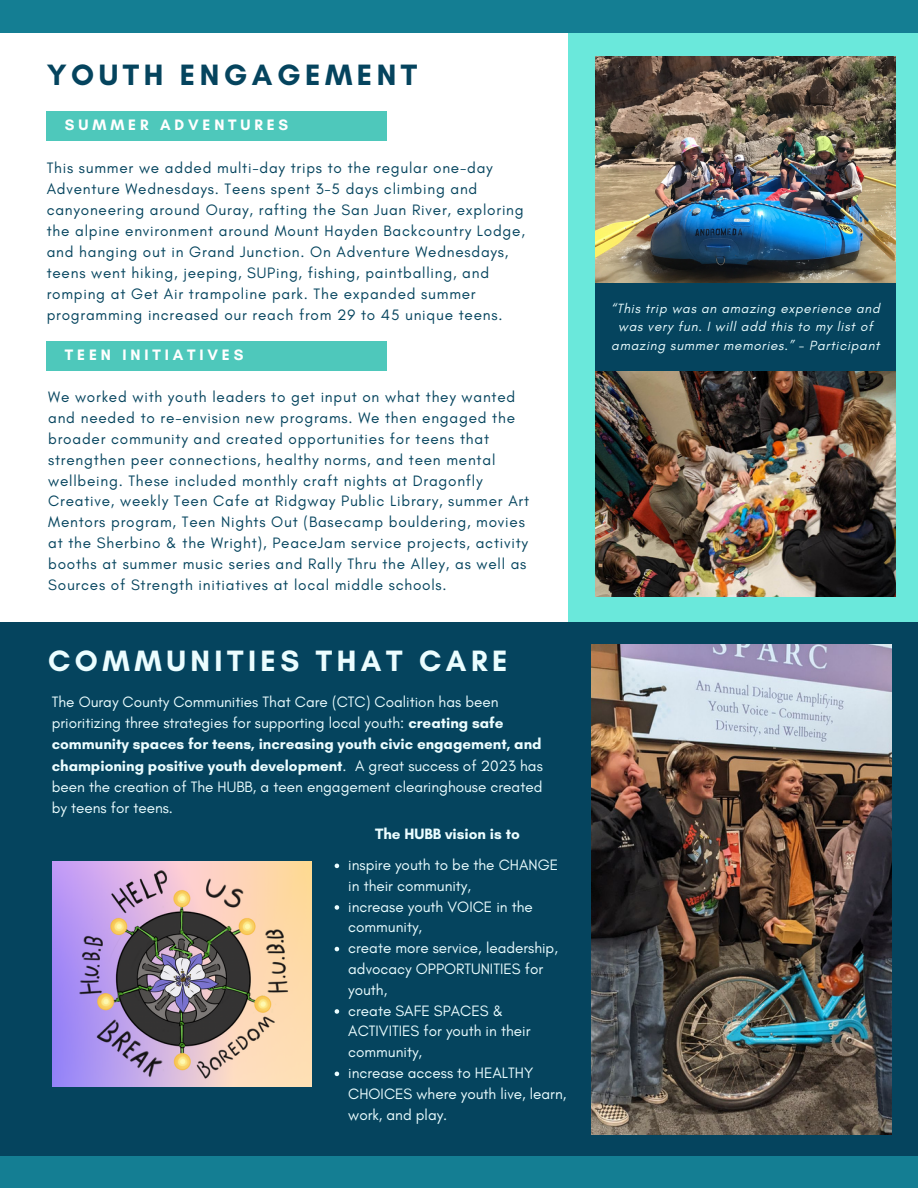
<style>
.page{position:relative;width:918px;height:1188px;background:#fff}
.page>*{position:absolute;margin:0;border:0;box-sizing:border-box;transform-origin:0 0}
.t1{font:700 30px "Glacial Indifference";letter-spacing:.15em;color:#ebfdff}
.t2{font:700 30px "Glacial Indifference";letter-spacing:.15em;color:#05445e}
.t3{font:700 15.45px "Glacial Indifference";letter-spacing:.25em;color:#fff}
.t4{font:15.3px/21px "Glacial Indifference";letter-spacing:.05em;color:#05445e}
.t5{font:15.3px/20.9px "Glacial Indifference";color:#ebfdff}
.t6{font:700 15.3px "Glacial Indifference";color:#ebfdff}
.t7{font:italic 13.5px/18.1px "Glacial Indifference";letter-spacing:.05em;color:#ebfdff;text-align:center}
.s1{font-weight:700}
</style>
<div class="page">
<div style="left:569px;top:25px;width:348px;height:597px;background:#6ae8db"></div>
<div style="left:0;top:622px;width:918px;height:566px;background:#05445e"></div>
<div style="left:0;top:0;width:918px;height:33px;background:#147e93"></div>
<div style="left:0;top:1156px;width:918px;height:32px;background:#147e93"></div>
<img style="left:591px;top:644px;width:300px;height:491px">
<img style="left:52px;top:861px;width:259px;height:225px">
<svg style="left:335px;top:864px;width:4px;height:4px"></svg>
<svg style="left:335px;top:905px;width:4px;height:5px"></svg>
<svg style="left:335px;top:947px;width:4px;height:4px"></svg>
<svg style="left:335px;top:1009px;width:4px;height:5px"></svg>
<svg style="left:335px;top:1072px;width:4px;height:4px"></svg>
<div style="left:47px;top:111px;width:339px;height:30px;background:#4ec8bb"></div>
<div style="left:47px;top:342px;width:339px;height:29px;background:#4ec8bb"></div>
<div style="left:595px;top:278px;width:301px;height:110px;background:#05445e"></div>
<img style="left:596px;top:371px;width:300px;height:225px">
<img style="left:595px;top:56px;width:300px;height:226px">
<p class="t2" style="left:47px;top:56px;width:372px">YOUTH ENGAGEMENT</p>
<p class="t3" style="left:65px;top:116px;width:225px">SUMMER ADVENTURES</p>
<p class="t4" style="left:47px;top:157px;width:480px">This summer we added multi-day trips to the regular one-day Adventure Wednesdays. Teens spent 3-5 days climbing and canyoneering around Ouray, rafting the San Juan River, exploring the alpine environment around Mount Hayden Backcountry Lodge, and hanging out in Grand Junction. On Adventure Wednesdays, teens went hiking, jeeping, SUPing, fishing, paintballing, and romping at Get Air trampoline park. The expanded summer programming increased our reach from 29 to 45 unique teens.</p>
<p class="t3" style="left:65px;top:346px;width:180px">TEEN INITIATIVES</p>
<p class="t4" style="left:48px;top:386px;width:482px">We worked with youth leaders to get input on what they wanted and needed to re-envision new programs. We then engaged the broader community and created opportunities for teens that strengthen peer connections, healthy norms, and teen mental wellbeing. These included monthly craft nights at Dragonfly Creative, weekly Teen Cafe at Ridgway Public Library, summer Art Mentors program, Teen Nights Out (Basecamp bouldering, movies at the Sherbino &amp; the Wright), PeaceJam service projects, activity booths at summer music series and Rally Thru the Alley, as well as Sources of Strength initiatives at local middle schools.</p>
<p class="t1" style="left:48px;top:643px;width:461px">COMMUNITIES THAT CARE</p>
<p class="t5" style="left:52px;top:691px;width:493px;line-height:21.3px">The Ouray County Communities That Care (CTC) Coalition has been prioritizing three strategies for supporting local youth: <span class="s1">creating safe community spaces for teens, increasing youth civic engagement, and championing positive youth development</span>. A great success of 2023 has been the creation of The HUBB, a teen engagement clearinghouse created by teens for teens.</p>
<p class="t6" style="left:375px;top:824px;width:146px">The HUBB vision is to</p>
<p class="t5" style="left:348px;top:854px;width:211px">inspire youth to be the CHANGE in their community,</p>
<p class="t5" style="left:348px;top:896px;width:186px">increase youth VOICE in the community,</p>
<p class="t5" style="left:348px;top:938px;width:211px">create more service, leadership, advocacy OPPORTUNITIES for youth,</p>
<p class="t5" style="left:348px;top:1000px;width:184px">create SAFE SPACES &amp;<br>ACTIVITIES for youth in their community,</p>
<p class="t5" style="left:348px;top:1062px;width:220px">increase access to HEALTHY<br>CHOICES where youth live, learn, work, and play.</p>
<p class="t7" style="left:611px;top:300px;width:270px">“This trip was an amazing experience and was very fun. I will add this to my list of amazing summer memories.” - Participant</p>
</div>
